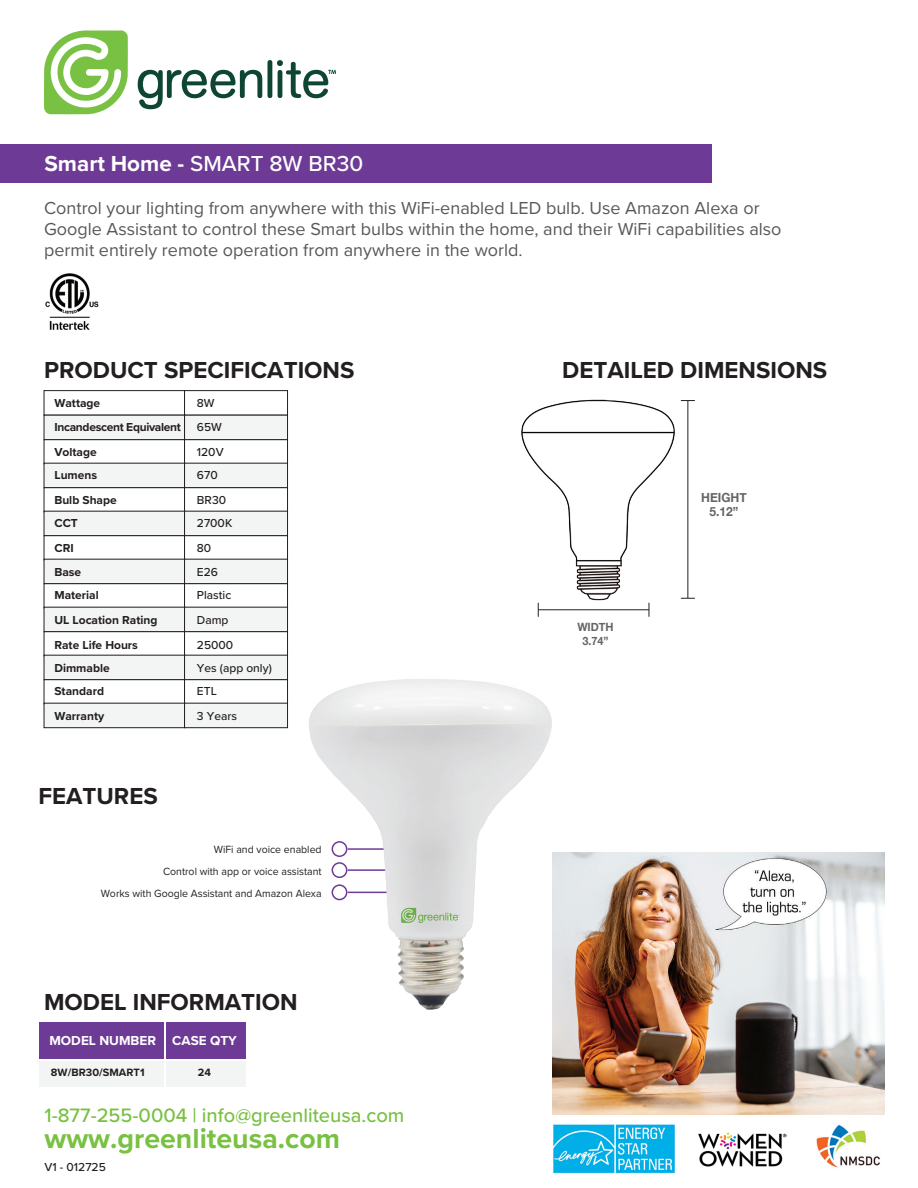
<style>
.page{position:relative;width:918px;height:1188px;background:#fff}
.page>*{position:absolute;margin:0;border:0;box-sizing:border-box;transform-origin:0 0}
.t1{font:700 28.5px "Proxima Nova";color:#79c142}
.t2{font:700 24px "Proxima Nova";color:#231f20}
.t3{font:500 22.5px "Proxima Nova";color:#fff}
.t4{font:500 20.1px "Proxima Nova";color:#79c142}
.t5{font:18px/21px "Proxima Nova";color:#57585a}
.t6{font:700 13.5px "Proxima Nova";color:#fff}
.t7{font:700 12.6px/14.4px "Helvetica Neue";color:#646568;text-align:center;scale:.95 1}
.t8{font:700 12px/24.9px "Proxima Nova";color:#231f20}
.t9{font:500 12px/24.9px "Proxima Nova";color:#231f20}
.t10{font:700 12px/24.8px "Proxima Nova";letter-spacing:-.025em;color:#231f20}
.t11{font:700 11.4px/13px "Helvetica Neue";color:#646568;text-align:center;scale:.95 1}
.t12{font:700 10.95px "Proxima Nova";letter-spacing:.005em;color:#231f20}
.t13{font:10.8px/22.2px "Proxima Nova";color:#231f20;text-align:right}
.s1{font-weight:700}
</style>
<div class="page">
<div style="left:0;top:144px;width:711px;height:39px;background:#6d3a96"></div>
<div style="left:40px;top:1061px;width:124px;height:26px;background:#f3f4f4"></div>
<div style="left:166px;top:1061px;width:79px;height:26px;background:#f3f4f4"></div>
<svg style="left:138px;top:70px;width:124px;height:39px"></svg>
<hr style="left:268px;top:60px;width:4px;height:38px;background:#0e4633;border-radius:2px">
<svg style="left:277px;top:60px;width:59px;height:38px"></svg>
<svg style="left:44px;top:30px;width:84px;height:84px"></svg>
<div style="left:40px;top:1022px;width:124px;height:37px;background:#6d3a96"></div>
<div style="left:166px;top:1022px;width:79px;height:37px;background:#6d3a96"></div>
<img style="left:816px;top:1125px;width:64px;height:43px">
<img style="left:698px;top:1132px;width:89px;height:35px">
<img style="left:553px;top:1124px;width:122px;height:49px">
<div style="left:44px;top:390px;width:141px;height:25px;background:#fff;border:1px solid #231f20"></div>
<div style="left:184px;top:390px;width:104px;height:25px;background:#fff;border:1px solid #231f20"></div>
<div style="left:44px;top:415px;width:141px;height:25px;background:#f3f4f4;border:1px solid #231f20"></div>
<div style="left:184px;top:415px;width:104px;height:25px;background:#f3f4f4;border:1px solid #231f20"></div>
<div style="left:44px;top:463px;width:141px;height:25px;background:#f3f4f4;border:1px solid #231f20"></div>
<div style="left:184px;top:463px;width:104px;height:25px;background:#f3f4f4;border:1px solid #231f20"></div>
<div style="left:44px;top:511px;width:141px;height:25px;background:#f3f4f4;border:1px solid #231f20"></div>
<div style="left:184px;top:511px;width:104px;height:25px;background:#f3f4f4;border:1px solid #231f20"></div>
<div style="left:44px;top:559px;width:141px;height:25px;background:#f3f4f4;border:1px solid #231f20"></div>
<div style="left:184px;top:559px;width:104px;height:25px;background:#f3f4f4;border:1px solid #231f20"></div>
<div style="left:44px;top:607px;width:141px;height:25px;background:#f3f4f4;border:1px solid #231f20"></div>
<div style="left:184px;top:607px;width:104px;height:25px;background:#f3f4f4;border:1px solid #231f20"></div>
<div style="left:44px;top:655px;width:141px;height:25px;background:#f3f4f4;border:1px solid #231f20"></div>
<div style="left:184px;top:655px;width:104px;height:25px;background:#f3f4f4;border:1px solid #231f20"></div>
<div style="left:44px;top:703px;width:141px;height:25px;background:#f3f4f4;border:1px solid #231f20"></div>
<div style="left:184px;top:703px;width:104px;height:25px;background:#f3f4f4;border:1px solid #231f20"></div>
<img style="left:45px;top:273px;width:54px;height:57px">
<img style="left:553px;top:853px;width:332px;height:262px">
<hr style="left:538px;top:610px;width:111px;height:1px;background:#231f20">
<svg style="left:649px;top:603px;width:1px;height:14px"></svg>
<svg style="left:538px;top:603px;width:1px;height:14px"></svg>
<hr style="left:688px;top:400px;width:1px;height:198px;background:#231f20">
<svg style="left:681px;top:598px;width:14px;height:1px"></svg>
<svg style="left:681px;top:400px;width:14px;height:1px"></svg>
<img style="left:521px;top:399px;width:154px;height:204px">
<img style="left:309px;top:679px;width:243px;height:331px">
<p class="t3" style="left:44px;top:147px;width:320px"><span class="s1">Smart Home -</span> SMART 8W BR30</p>
<p class="t5" style="left:44px;top:197px;width:739px">Control your lighting from anywhere with this WiFi-enabled LED bulb. Use Amazon Alexa or<br>Google Assistant to control these Smart bulbs within the home, and their WiFi capabilities also permit entirely remote operation from anywhere in the world.</p>
<h2 class="t2" style="left:44px;top:352px;width:312px">PRODUCT SPECIFICATIONS</h2>
<p class="t10" style="left:54px;top:390px;width:128px">Wattage<br>Incandescent Equivalent<br>Voltage</p>
<p class="t9" style="left:197px;top:390px;width:28px">8W<br>65W<br>120V</p>
<p class="t8" style="left:54px;top:463px;width:64px">Lumens<br>Bulb Shape</p>
<p class="t9" style="left:197px;top:463px;width:31px">670<br>BR30</p>
<p class="t8" style="left:54px;top:511px;width:25px">CCT<br>CRI</p>
<p class="t9" style="left:197px;top:511px;width:37px">2700K<br>80</p>
<p class="t8" style="left:54px;top:559px;width:28px">Base</p>
<p class="t9" style="left:197px;top:559px;width:23px">E26</p>
<p class="t8" style="left:54px;top:582px;width:105px">Material<br>UL Location Rating</p>
<p class="t9" style="left:197px;top:582px;width:36px">Plastic<br>Damp</p>
<p class="t8" style="left:54px;top:632px;width:85px">Rate Life Hours</p>
<p class="t9" style="left:197px;top:632px;width:38px">25000</p>
<p class="t8" style="left:54px;top:655px;width:57px">Dimmable</p>
<p class="t9" style="left:197px;top:655px;width:76px">Yes (app only)</p>
<p class="t8" style="left:54px;top:678px;width:51px">Standard<br>Warranty</p>
<p class="t9" style="left:197px;top:678px;width:42px">ETL<br>3 Years</p>
<h2 class="t2" style="left:38px;top:778px;width:121px">FEATURES</h2>
<p class="t13" style="left:101px;top:837px;width:222px">WiFi and voice enabled<br>Control with app or voice assistant<br>Works with Google Assistant and Amazon Alexa</p>
<h2 class="t2" style="left:44px;top:984px;width:255px">MODEL INFORMATION</h2>
<p class="t6" style="left:49px;top:1030px;width:189px">MODEL NUMBER CASE QTY</p>
<p class="t12" style="left:51px;top:1064px;width:95px">8W/BR30/SMART1</p>
<p class="t12" style="left:198px;top:1064px;width:15px">24</p>
<p class="t4" style="left:44px;top:1100px;width:362px">1-877-255-0004 | info@greenliteusa.com</p>
<h1 class="t1" style="left:44px;top:1117px;width:297px">www.greenliteusa.com</h1>
<p class="t9" style="left:44px;top:1154px;width:63px">V1 - 012725</p>
<h2 class="t2" style="left:562px;top:352px;width:267px">DETAILED DIMENSIONS</h2>
<p class="t11" style="left:577px;top:621px;width:40px">WIDTH<br>3.74”</p>
<p class="t7" style="left:701px;top:490px;width:49px">HEIGHT<br>5.12”</p>
</div>
